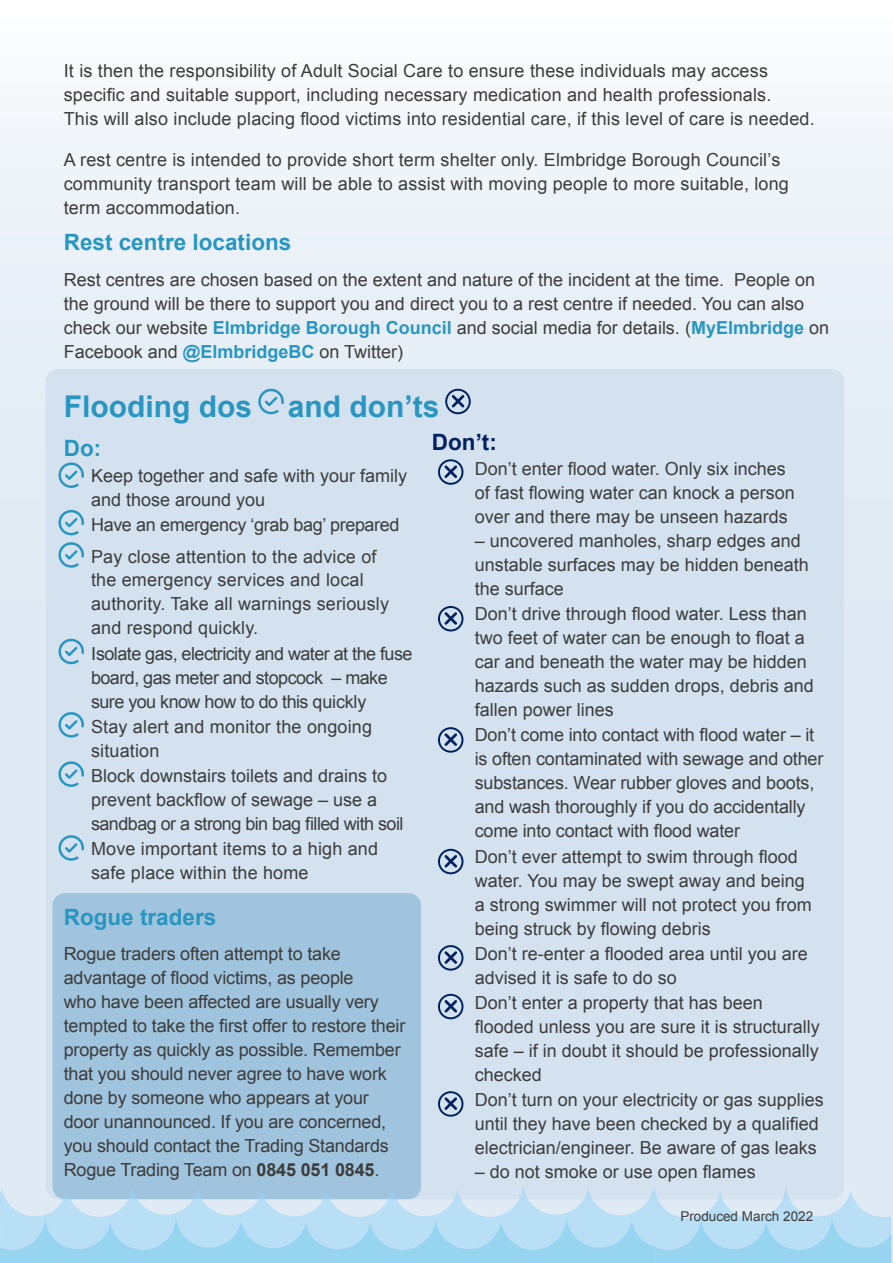
<style>
.page{position:relative;width:893px;height:1263px;background:#fff}
.page>*{position:absolute;margin:0;border:0;box-sizing:border-box;transform-origin:0 0}
.t1{font:700 30px "Arial";color:#2995c1}
.t2{font:700 22.5px "Arial";color:#2995c1}
.t3{font:700 22.5px "Arial";color:#002060}
.t4{font:18px/24.3px "Arial";color:#3c3c3b}
.t5{font:13.5px "Arial";color:#3c3c3b}
.s1{font-weight:700;color:#2995c1}
.s2{font-weight:700}
</style>
<div class="page">
<div style="left:0;top:15px;width:893px;height:1248px;background:linear-gradient(to bottom,#f0f5f9,#d9e5f1)"></div>
<div style="left:46px;top:369px;width:798px;height:830px;background:#d4e2f0;border-radius:13px"></div>
<div style="left:52px;top:893px;width:369px;height:306px;background:#a1c4de;border-radius:13px"></div>
<svg style="left:0;top:1182px;width:893px;height:33px"></svg>
<svg style="left:0;top:1215px;width:893px;height:48px;background:#a9daf2"></svg>
<svg style="left:58px;top:462px;width:26px;height:26px"></svg>
<svg style="left:258px;top:388px;width:26px;height:26px"></svg>
<svg style="left:58px;top:509px;width:26px;height:26px"></svg>
<svg style="left:58px;top:542px;width:26px;height:26px"></svg>
<svg style="left:58px;top:638px;width:26px;height:26px"></svg>
<svg style="left:58px;top:712px;width:26px;height:26px"></svg>
<svg style="left:58px;top:761px;width:26px;height:26px"></svg>
<svg style="left:58px;top:835px;width:26px;height:26px"></svg>
<svg style="left:445px;top:388px;width:26px;height:26px"></svg>
<svg style="left:438px;top:459px;width:26px;height:26px"></svg>
<svg style="left:438px;top:606px;width:26px;height:25px"></svg>
<svg style="left:438px;top:727px;width:26px;height:26px"></svg>
<svg style="left:438px;top:848px;width:26px;height:26px"></svg>
<svg style="left:438px;top:945px;width:26px;height:26px"></svg>
<svg style="left:438px;top:993px;width:26px;height:26px"></svg>
<svg style="left:438px;top:1091px;width:26px;height:26px"></svg>
<p class="t4" style="left:64px;top:59px;width:752px">It is then the responsibility of Adult Social Care to ensure these individuals may access specific and suitable support, including necessary medication and health professionals.<br>This will also include placing flood victims into residential care, if this level of care is needed.</p>
<p class="t4" style="left:64px;top:148px;width:718px">A rest centre is intended to provide short term shelter only. Elmbridge Borough Council’s</p>
<p class="t4" style="left:64px;top:172px;width:727px">community transport team will be able to assist with moving people to more suitable, long</p>
<p class="t4" style="left:64px;top:196px;width:178px">term accommodation.</p>
<p class="t2" style="left:64px;top:228px;width:229px">Rest centre locations</p>
<p class="t4" style="left:64px;top:268px;width:767px">Rest centres are chosen based on the extent and nature of the incident at the time. People on the ground will be there to support you and direct you to a rest centre if needed. You can also check our website <span class="s1">Elmbridge Borough Council</span> and social media for details. (<span class="s1">MyElmbridge</span> on Facebook and <span class="s1">@ElmbridgeBC</span> on Twitter)</p>
<p class="t1" style="left:64px;top:387px;width:377px">Flooding dos and don’ts</p>
<p class="t2" style="left:64px;top:434px;width:39px">Do:</p>
<p class="t4" style="left:91px;top:463px;width:318px">Keep together and safe with your family and those around you<br>Have an emergency ‘grab bag’ prepared</p>
<p class="t4" style="left:91px;top:544px;width:323px">Pay close attention to the advice of<br>the emergency services and local authority. Take all warnings seriously and respond quickly.<br>Isolate gas, electricity and water at the fuse board, gas meter and stopcock – make sure you know how to do this quickly<br>Stay alert and monitor the ongoing situation<br>Block downstairs toilets and drains to prevent backflow of sewage – use a sandbag or a strong bin bag filled with soil Move important items to a high and safe place within the home</p>
<p class="t3" style="left:432px;top:427px;width:66px">Don’t:</p>
<p class="t4" style="left:475px;top:457px;width:322px">Don’t enter flood water. Only six inches of fast flowing water can knock a person over and there may be unseen hazards</p>
<p class="t4" style="left:475px;top:529px;width:351px">– uncovered manholes, sharp edges and unstable surfaces may be hidden beneath the surface<br>Don’t drive through flood water. Less than two feet of water can be enough to float a car and beneath the water may be hidden hazards such as sudden drops, debris and fallen power lines<br>Don’t come into contact with flood water – it is often contaminated with sewage and other substances. Wear rubber gloves and boots, and wash thoroughly if you do accidentally come into contact with flood water<br>Don’t ever attempt to swim through flood water. You may be swept away and being<br>a strong swimmer will not protect you from being struck by flowing debris<br>Don’t re-enter a flooded area until you are advised it is safe to do so<br>Don’t enter a property that has been flooded unless you are sure it is structurally safe – if in doubt it should be professionally checked<br>Don’t turn on your electricity or gas supplies until they have been checked by a qualified electrician/engineer. Be aware of gas leaks</p>
<p class="t4" style="left:475px;top:1159px;width:283px">– do not smoke or use open flames</p>
<p class="t2" style="left:64px;top:903px;width:154px">Rogue traders</p>
<p class="t4" style="left:64px;top:942px;width:343px">Rogue traders often attempt to take advantage of flood victims, as people<br>who have been affected are usually very tempted to take the first offer to restore their property as quickly as possible. Remember that you should never agree to have work done by someone who appears at your door unannounced. If you are concerned, you should contact the Trading Standards Rogue Trading Team on <span class="s2">0845 051 0845</span>.</p>
<p class="t5" style="left:680px;top:1208px;width:134px">Produced March 2022</p>
</div>
